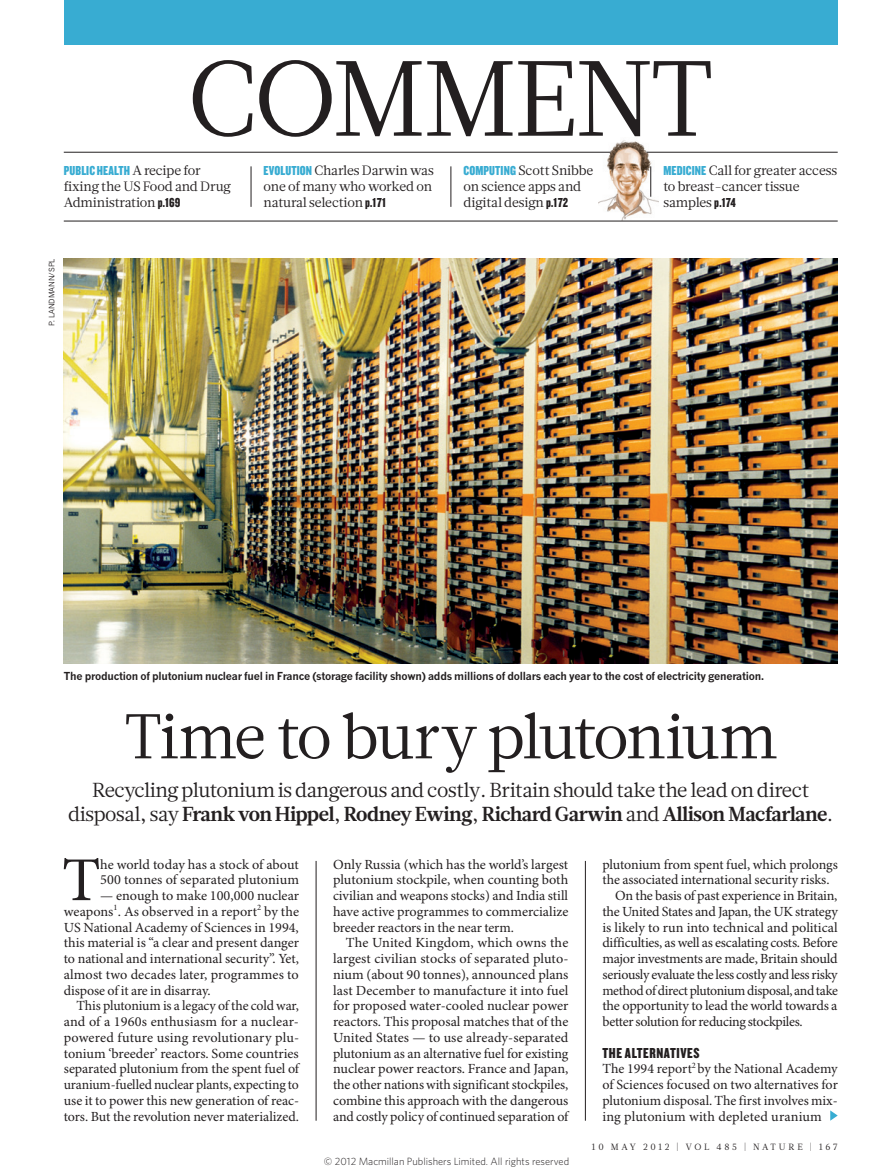
<style>
.page{position:relative;width:893px;height:1174px;background:#fff}
.page>*{position:absolute;margin:0;border:0;box-sizing:border-box;transform-origin:0 0}
.SECTION_HEADING{font:106.5px "Glosa Math";letter-spacing:-.025em;color:#231f20}
.HEAD_42{font:63px "Glosa Math";letter-spacing:-.035em;color:#231f20}
.BODY_DROP_CAP{font:62.4px "Minion Pro";color:#231f20}
.INTRO{font:20.25px/23.7px "Glosa Math";letter-spacing:-.02em;color:#231f20;text-align:center}
.CROSSHEAD{font:15px "Knockout 69 Full Liteweight";letter-spacing:.04em;color:#231f20}
.BODY_INDENT{font:13.95px/15.8px "Minion Pro";letter-spacing:-.01em;color:#231f20;text-align:justify}
.BODY_DROP_CAP-2{font:13.95px/15.8px "Minion Pro";color:#231f20}
.BODY_1ST_PARA{font:13.95px/15.8px "Minion Pro";letter-spacing:.005em;color:#231f20;text-align:justify}
.MINI_TOC_TEXT{font:13.5px/15.8px "Glosa Math";letter-spacing:-.01em;color:#231f20}
.PIC_CAPTION{font:700 10.8px "News Gothic MTOT";letter-spacing:-.02em;color:#231f20}
.t1{font:300 10.5px "Whitney";color:#231f20}
.t2{font:9px "Glosa Math";letter-spacing:.3em;color:#231f20}
.PIC_CREDIT{font:7.5px "News Gothic MTOT";color:#231f20}
.s1{font-family:"Knockout 69 Full Liteweight";color:#38acd2}
.s2{font-family:"Knockout 69 Full Liteweight"}
.s3{font-weight:700}
</style>
<div class="page">
<svg style="left:830px;top:1110px;width:8px;height:10px"></svg>
<img style="left:63px;top:258px;width:775px;height:406px">
<img style="left:599px;top:140px;width:59px;height:81px">
<div style="left:64px;top:0;width:774px;height:45px;background:#38acd2"></div>
<hr style="left:64px;top:221px;width:774px;height:1px;background:#231f20">
<hr style="left:251px;top:166px;width:1px;height:41px;background:#231f20">
<hr style="left:451px;top:166px;width:1px;height:41px;background:#231f20">
<hr style="left:650px;top:166px;width:1px;height:31px;background:#231f20">
<hr style="left:64px;top:152px;width:546px;height:1px;background:#231f20">
<hr style="left:316px;top:861px;width:1px;height:259px;background:#231f20">
<hr style="left:585px;top:861px;width:1px;height:259px;background:#231f20">
<hr style="left:647px;top:152px;width:191px;height:1px;background:#231f20">
<p class="SECTION_HEADING" style="left:187px;top:29px;width:528px">COMMENT</p>
<p class="MINI_TOC_TEXT" style="left:64px;top:163px;width:169px"><span class="s1">PUBLIC HEALTH</span> A recipe for fixing the US Food and Drug<br>Administration <span class="s2">p.169</span></p>
<p class="MINI_TOC_TEXT" style="left:264px;top:163px;width:172px"><span class="s1">EVOLUTION</span> Charles Darwin was one of many who worked on natural selection <span class="s2">p.171</span></p>
<p class="MINI_TOC_TEXT" style="left:463px;top:163px;width:131px"><span class="s1">COMPUTING</span> Scott Snibbe on science apps and digital design <span class="s2">p.172</span></p>
<p class="MINI_TOC_TEXT" style="left:663px;top:163px;width:175px"><span class="s1">MEDICINE</span> Call for greater access to breast-cancer tissue samples <span class="s2">p.174</span></p>
<p class="PIC_CREDIT" style="left:47px;top:326px;width:69px;rotate:-90deg">P. LANDMANN/SPL</p>
<p class="PIC_CAPTION" style="left:64px;top:669px;width:702px">The production of plutonium nuclear fuel in France (storage facility shown) adds millions of dollars each year to the cost of electricity generation.</p>
<p class="HEAD_42" style="left:124px;top:695px;width:654px">Time to bury plutonium</p>
<p class="INTRO" style="left:68px;top:778px;width:767px">Recycling plutonium is dangerous and costly. Britain should take the lead on direct disposal, say <span class="s3">Frank von Hippel</span>, <span class="s3">Rodney Ewing</span>, <span class="s3">Richard Garwin</span> and <span class="s3">Allison Macfarlane</span>.</p>
<p class="BODY_DROP_CAP" style="left:62px;top:843px;width:40px">T</p>
<p class="BODY_DROP_CAP-2" style="left:100px;top:857px;width:200px">he world today has a stock of about<br>500 tonnes of separated plutonium</p>
<p class="BODY_DROP_CAP-2" style="left:64px;top:888px;width:237px;text-align:justify;text-indent:36px">— enough to make 100,000 nuclear weapons<sup>1</sup>. As observed in a report<sup>2</sup> by the US National Academy of Sciences in 1994, this material is “a clear and present danger to national and international security”. Yet, almost two decades later, programmes to dispose of it are in disarray.</p>
<p class="BODY_INDENT" style="left:64px;top:998px;width:237px;text-indent:13px">This plutonium is a legacy of the cold war, and of a 1960s enthusiasm for a nuclear&shy;powered future using revolutionary plu&shy;tonium ‘breeder’ reactors. Some countries separated plutonium from the spent fuel of uranium-fuelled nuclear plants, expecting to use it to power this new generation of reac&shy;tors. But the revolution never materialized.</p>
<p class="BODY_INDENT" style="left:333px;top:857px;width:237px">Only Russia (which has the world’s largest plutonium stockpile, when counting both civilian and weapons stocks) and India still have active programmes to commercialize breeder reactors in the near term.</p>
<p class="BODY_INDENT" style="left:333px;top:935px;width:237px;text-indent:13px">The United Kingdom, which owns the largest civilian stocks of separated pluto&shy;nium (about 90 tonnes), announced plans last December to manufacture it into fuel for proposed water-cooled nuclear power reactors. This proposal matches that of the United States — to use already-separated plutonium as an alternative fuel for existing nuclear power reactors. France and Japan, the other nations with significant stockpiles, combine this approach with the dangerous and costly policy of continued separation of</p>
<p class="t1" style="left:324px;top:1154px;width:247px">© 2012 Macmillan Publishers Limited. All rights reserved</p>
<p class="BODY_INDENT" style="left:602px;top:857px;width:237px">plutonium from spent fuel, which prolongs the associated international security risks.</p>
<p class="BODY_INDENT" style="left:602px;top:888px;width:237px;text-indent:13px">On the basis of past experience in Britain, the United States and Japan, the UK strategy is likely to run into technical and political difficulties, as well as escalating costs. Before major investments are made, Britain should seriously evaluate the less costly and less risky method of direct plutonium disposal, and take the opportunity to lead the world towards a better solution for reducing stockpiles.</p>
<p class="CROSSHEAD" style="left:602px;top:1043px;width:99px">THE ALTERNATIVES</p>
<p class="BODY_1ST_PARA" style="left:602px;top:1061px;width:237px">The 1994 report<sup>2</sup> by the National Academy of Sciences focused on two alternatives for plutonium disposal. The first involves mix&shy;ing plutonium with depleted uranium</p>
<p class="t2" style="left:592px;top:1141px;width:247px">10 MAY 2012 | VOL 485 | NATURE | 167</p>
</div>
